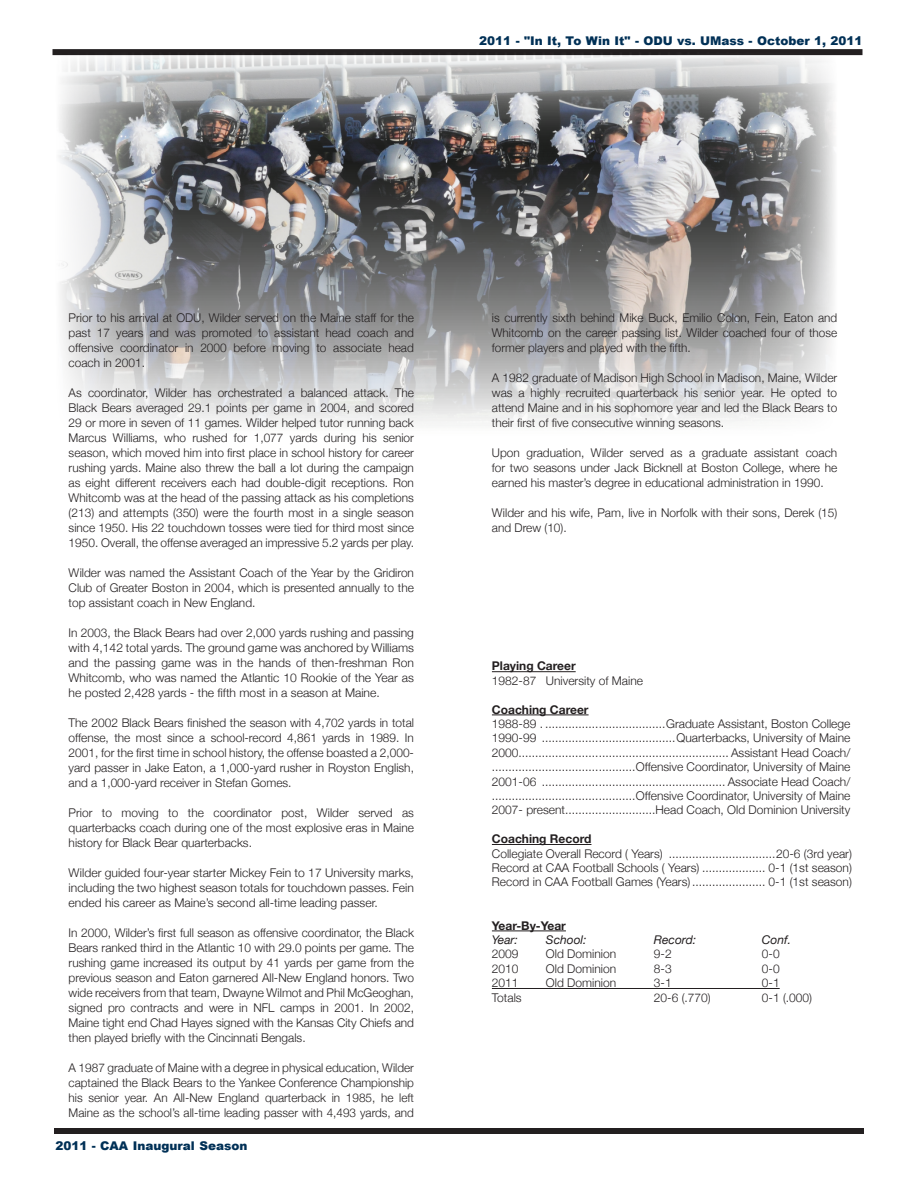
<style>
.page{position:relative;width:918px;height:1188px;background:#fff}
.page>*{position:absolute;margin:0;border:0;box-sizing:border-box;transform-origin:0 0}
.t1{font:300 12px/15px "Helvetica Neue";color:#231f20;text-align:justify}
.t2{font:900 12px "Arial";color:#003056}
.t3{font:700 12px "Helvetica Neue";color:#231f20}
.t4{font:italic 12px "Helvetica Neue";color:#231f20}
</style>
<div class="page">
<div style="left:52px;top:49px;width:810px;height:6px;background:#231f20"></div>
<div style="left:54px;top:1128px;width:810px;height:6px;background:#231f20"></div>
<img style="left:56px;top:55px;width:781px;height:369px">
<hr style="left:492px;top:671px;width:84px;height:1px;background:#231f20">
<hr style="left:492px;top:715px;width:97px;height:1px;background:#231f20">
<hr style="left:492px;top:844px;width:99px;height:1px;background:#231f20">
<hr style="left:492px;top:931px;width:74px;height:1px;background:#231f20">
<hr style="left:492px;top:988px;width:288px;height:1px;background:#231f20">
<p class="t2" style="left:479px;top:32px;width:385px">2011 - "In It, To Win It" - ODU vs. UMass - October 1, 2011</p>
<p class="t1" style="left:69px;top:310px;width:347px">Prior to his arrival at ODU, Wilder served on the Maine staff for the past 17 years and was promoted to assistant head coach and offensive coordinator in 2000 before moving to associate head coach in 2001.</p>
<p class="t1" style="left:69px;top:385px;width:347px">As coordinator, Wilder has orchestrated a balanced attack. The Black Bears averaged 29.1 points per game in 2004, and scored 29 or more in seven of 11 games. Wilder helped tutor running back Marcus Williams, who rushed for 1,077 yards during his senior season, which moved him into first place in school history for career rushing yards. Maine also threw the ball a lot during the campaign as eight different receivers each had double-digit receptions. Ron Whitcomb was at the head of the passing attack as his completions (213) and attempts (350) were the fourth most in a single season since 1950. His 22 touchdown tosses were tied for third most since 1950. Overall, the offense averaged an impressive 5.2 yards per play.</p>
<p class="t1" style="left:69px;top:565px;width:347px">Wilder was named the Assistant Coach of the Year by the Gridiron Club of Greater Boston in 2004, which is presented annually to the top assistant coach in New England.</p>
<p class="t1" style="left:69px;top:625px;width:347px">In 2003, the Black Bears had over 2,000 yards rushing and passing with 4,142 total yards. The ground game was anchored by Williams and the passing game was in the hands of then-freshman Ron Whitcomb, who was named the Atlantic 10 Rookie of the Year as he posted 2,428 yards - the fifth most in a season at Maine.</p>
<p class="t1" style="left:69px;top:715px;width:347px">The 2002 Black Bears finished the season with 4,702 yards in total offense, the most since a school-record 4,861 yards in 1989. In 2001, for the first time in school history, the offense boasted a 2,000- yard passer in Jake Eaton, a 1,000-yard rusher in Royston English, and a 1,000-yard receiver in Stefan Gomes.</p>
<p class="t1" style="left:69px;top:805px;width:347px">Prior to moving to the coordinator post, Wilder served as quarterbacks coach during one of the most explosive eras in Maine history for Black Bear quarterbacks.</p>
<p class="t1" style="left:69px;top:865px;width:347px">Wilder guided four-year starter Mickey Fein to 17 University marks, including the two highest season totals for touchdown passes. Fein ended his career as Maine’s second all-time leading passer.</p>
<p class="t1" style="left:69px;top:925px;width:347px">In 2000, Wilder’s first full season as offensive coordinator, the Black Bears ranked third in the Atlantic 10 with 29.0 points per game. The rushing game increased its output by 41 yards per game from the previous season and Eaton garnered All-New England honors. Two wide receivers from that team, Dwayne Wilmot and Phil McGeoghan, signed pro contracts and were in NFL camps in 2001. In 2002, Maine tight end Chad Hayes signed with the Kansas City Chiefs and then played briefly with the Cincinnati Bengals.</p>
<p class="t1" style="left:69px;top:1060px;width:347px">A 1987 graduate of Maine with a degree in physical education, Wilder captained the Black Bears to the Yankee Conference Championship his senior year. An All-New England quarterback in 1985, he left Maine as the school’s all-time leading passer with 4,493 yards, and</p>
<p class="t2" style="left:56px;top:1137px;width:193px">2011 - CAA Inaugural Season</p>
<p class="t1" style="left:492px;top:310px;width:347px">is currently sixth behind Mike Buck, Emilio Colon, Fein, Eaton and Whitcomb on the career passing list. Wilder coached four of those former players and played with the fifth.</p>
<p class="t1" style="left:492px;top:370px;width:347px">A 1982 graduate of Madison High School in Madison, Maine, Wilder was a highly recruited quarterback his senior year. He opted to attend Maine and in his sophomore year and led the Black Bears to their first of five consecutive winning seasons.</p>
<p class="t1" style="left:492px;top:445px;width:347px">Upon graduation, Wilder served as a graduate assistant coach for two seasons under Jack Bicknell at Boston College, where he earned his master’s degree in educational administration in 1990.</p>
<p class="t1" style="left:492px;top:505px;width:347px">Wilder and his wife, Pam, live in Norfolk with their sons, Derek (15) and Drew (10).</p>
<p class="t3" style="left:492px;top:659px;width:85px">Playing Career</p>
<p class="t1" style="left:492px;top:673px;width:153px">1982-87 University of Maine</p>
<p class="t3" style="left:492px;top:702px;width:98px">Coaching Career</p>
<p class="t1" style="left:492px;top:716px;width:360px">1988-89 . ....................................Graduate Assistant, Boston College</p>
<p class="t1" style="left:492px;top:730px;width:360px">1990-99 ........................................Quarterbacks, University of Maine</p>
<p class="t1" style="left:492px;top:745px;width:360px">2000............................................................... Assistant Head Coach/</p>
<p class="t1" style="left:492px;top:759px;width:360px">...........................................Offensive Coordinator, University of Maine</p>
<p class="t1" style="left:492px;top:774px;width:360px">2001-06 ....................................................... Associate Head Coach/</p>
<p class="t1" style="left:492px;top:788px;width:360px">...........................................Offensive Coordinator, University of Maine</p>
<p class="t1" style="left:492px;top:802px;width:360px">2007- present...........................Head Coach, Old Dominion University</p>
<p class="t3" style="left:492px;top:832px;width:101px">Coaching Record</p>
<p class="t1" style="left:492px;top:846px;width:362px">Collegiate Overall Record ( Years) ................................20-6 (3rd year)</p>
<p class="t1" style="left:492px;top:860px;width:362px">Record at CAA Football Schools ( Years) ................... 0-1 (1st season)</p>
<p class="t1" style="left:492px;top:874px;width:362px">Record in CAA Football Games (Years)...................... 0-1 (1st season)</p>
<p class="t3" style="left:492px;top:918px;width:76px">Year-By-Year</p>
<p class="t4" style="left:492px;top:933px;width:28px">Year:</p>
<p class="t4" style="left:546px;top:933px;width:42px">School:</p>
<p class="t4" style="left:654px;top:933px;width:44px">Record:</p>
<p class="t4" style="left:762px;top:933px;width:31px">Conf.</p>
<p class="t1" style="left:492px;top:946px;width:28px">2009</p>
<p class="t1" style="left:546px;top:946px;width:72px">Old Dominion</p>
<p class="t1" style="left:654px;top:946px;width:19px">9-2</p>
<p class="t1" style="left:762px;top:946px;width:19px">0-0</p>
<p class="t1" style="left:492px;top:961px;width:28px">2010</p>
<p class="t1" style="left:546px;top:961px;width:72px">Old Dominion</p>
<p class="t1" style="left:654px;top:961px;width:19px">8-3</p>
<p class="t1" style="left:762px;top:961px;width:19px">0-0</p>
<p class="t1" style="left:492px;top:975px;width:28px">2011</p>
<p class="t1" style="left:546px;top:975px;width:72px">Old Dominion</p>
<p class="t1" style="left:654px;top:975px;width:19px">3-1</p>
<p class="t1" style="left:762px;top:975px;width:19px">0-1</p>
<p class="t1" style="left:492px;top:990px;width:31px">Totals</p>
<p class="t1" style="left:654px;top:990px;width:58px">20-6 (.770)</p>
<p class="t1" style="left:762px;top:990px;width:52px">0-1 (.000)</p>
</div>
